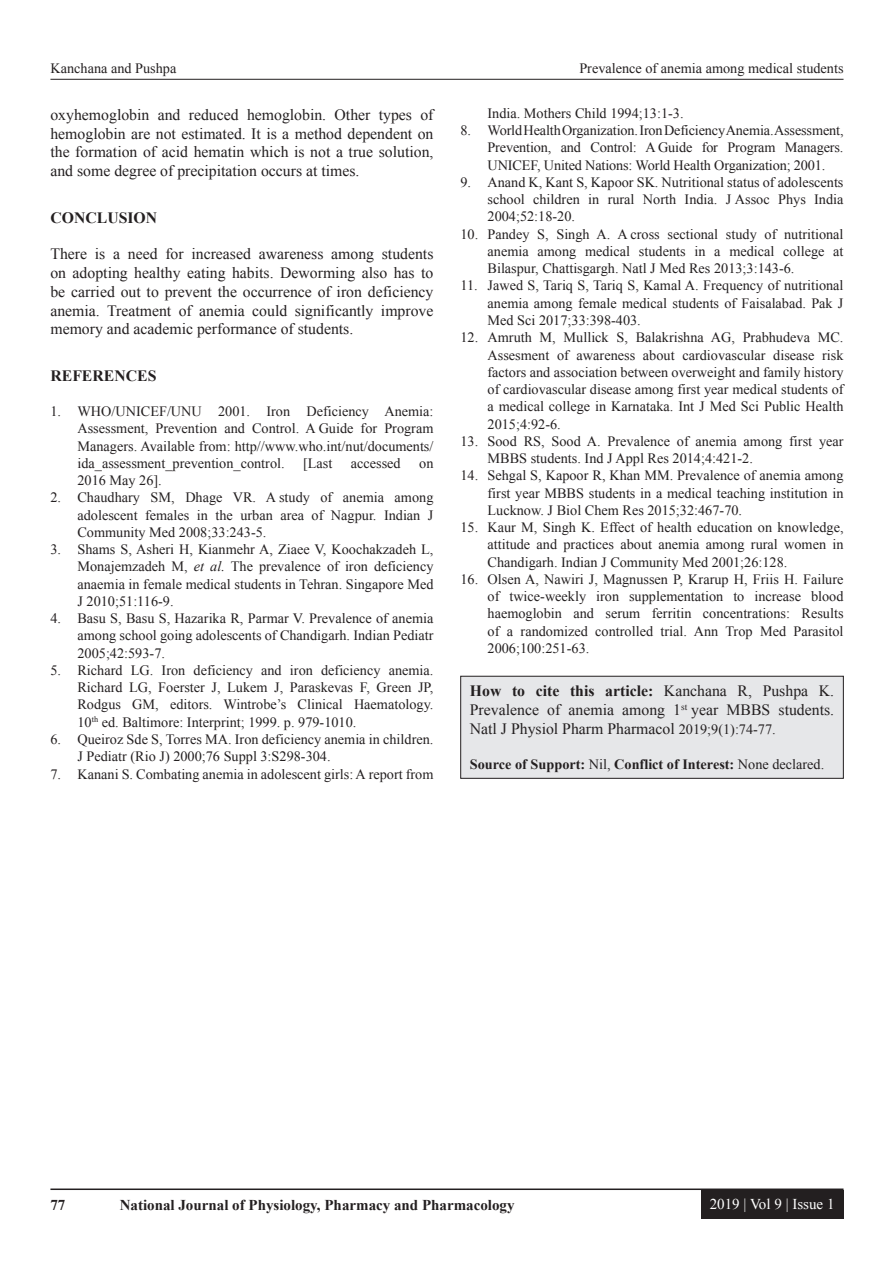
<style>
.page{position:relative;width:894px;height:1263px;background:#fff}
.page>*{position:absolute;margin:0;border:0;box-sizing:border-box;transform-origin:0 0}
.TX{font:15.75px/18.8px "Times New Roman";color:#231f20;text-align:justify}
.t1{font:700 15.75px "Times New Roman";color:#231f20}
.t2{font:700 15px "Times New Roman";color:#231f20}
.t3{font:15px "Times New Roman";color:#fff}
.REF{font:14.25px/17.2px "Times New Roman";color:#231f20;text-align:justify}
.HTC{font:700 14.25px "Times New Roman";color:#231f20}
.s1{font-style:italic}
.s2{font-weight:700}
.s3{font-size:14.25px}
.s4{font-weight:400}
</style>
<div class="page">
<hr style="left:50px;top:79px;width:793px;height:1px;background:#231f20">
<hr style="left:50px;top:1188px;width:793px;height:2px;background:#231f20">
<div style="left:700px;top:1190px;width:143px;height:28px;background:#231f20"></div>
<div style="left:460px;top:676px;width:383px;height:102px;background:#e6e7e9"></div>
<div style="left:460px;top:676px;width:383px;height:102px;border:1px solid #231f20"></div>
<p class="REF" style="left:50px;top:59px;width:127px">Kanchana and Pushpa</p>
<p class="REF" style="left:579px;top:59px;width:265px">Prevalence of anemia among medical students</p>
<p class="TX" style="left:50px;top:105px;width:384px">oxyhemoglobin and reduced hemoglobin. Other types of hemoglobin are not estimated. It is a method dependent on the formation of acid hematin which is not a true solution, and some degree of precipitation occurs at times.</p>
<h1 class="t1" style="left:50px;top:206px;width:108px">CONCLUSION</h1>
<p class="TX" style="left:50px;top:244px;width:384px">There is a need for increased awareness among students on adopting healthy eating habits. Deworming also has to be carried out to prevent the occurrence of iron deficiency anemia. Treatment of anemia could significantly improve memory and academic performance of students.</p>
<h1 class="t1" style="left:50px;top:365px;width:107px">REFERENCES</h1>
<p class="REF" style="left:77px;top:402px;width:357px;text-indent:-27px">1. WHO/UNICEF/UNU 2001. Iron Deficiency Anemia:<br>Assessment, Prevention and Control. A Guide for Program Managers. Available from: http//www.who.int/nut/documents/ ida_assessment_prevention_control.</p>
<p class="REF" style="left:303px;top:454px;width:31px">[Last</p>
<p class="REF" style="left:351px;top:454px;width:51px">accessed</p>
<p class="REF" style="left:419px;top:454px;width:16px">on</p>
<p class="REF" style="left:77px;top:471px;width:86px">2016 May 26].</p>
<p class="REF" style="left:77px;top:489px;width:357px;text-indent:-27px">2. Chaudhary SM, Dhage VR. A study of anemia among adolescent females in the urban area of Nagpur. Indian J Community Med 2008;33:243-5.</p>
<p class="REF" style="left:77px;top:540px;width:357px;text-indent:-27px">3. Shams S, Asheri H, Kianmehr A, Ziaee V, Koochakzadeh L, Monajemzadeh M, <span class="s1">et al.</span> The prevalence of iron deficiency anaemia in female medical students in Tehran. Singapore Med J 2010;51:116-9.</p>
<p class="REF" style="left:77px;top:609px;width:357px;text-indent:-27px">4. Basu S, Basu S, Hazarika R, Parmar V. Prevalence of anemia among school going adolescents of Chandigarh. Indian Pediatr 2005;42:593-7.</p>
<p class="REF" style="left:77px;top:661px;width:357px;text-indent:-27px">5. Richard LG. Iron deficiency and iron deficiency anemia.<br>Richard LG, Foerster J, Lukem J, Paraskevas F, Green JP, Rodgus GM, editors. Wintrobe’s Clinical Haematology.<br>10<sup>th</sup> ed. Baltimore: Interprint; 1999. p. 979-1010.</p>
<p class="REF" style="left:77px;top:730px;width:357px;text-indent:-27px">6. Queiroz Sde S, Torres MA. Iron deficiency anemia in children.<br>J Pediatr (Rio J) 2000;76 Suppl 3:S298-304.</p>
<p class="REF" style="left:50px;top:765px;width:384px">7. Kanani S. Combating anemia in adolescent girls: A report from</p>
<p class="REF" style="left:487px;top:104px;width:197px">India. Mothers Child 1994;13:1-3.</p>
<p class="REF" style="left:487px;top:122px;width:357px;text-indent:-27px">8. World Health Organization. Iron Deficiency Anemia. Assessment, Prevention, and Control: A Guide for Program Managers.<br>UNICEF, United Nations: World Health Organization; 2001.</p>
<p class="REF" style="left:487px;top:173px;width:357px;text-indent:-27px">9. Anand K, Kant S, Kapoor SK. Nutritional status of adolescents school children in rural North India. J Assoc Phys India 2004;52:18-20.</p>
<p class="REF" style="left:487px;top:225px;width:357px;text-indent:-27px">10. Pandey S, Singh A. A cross sectional study of nutritional anemia among medical students in a medical college at Bilaspur, Chattisgargh. Natl J Med Res 2013;3:143-6.</p>
<p class="REF" style="left:487px;top:277px;width:357px;text-indent:-27px">11. Jawed S, Tariq S, Tariq S, Kamal A. Frequency of nutritional anemia among female medical students of Faisalabad. Pak J Med Sci 2017;33:398-403.</p>
<p class="REF" style="left:487px;top:329px;width:357px;text-indent:-27px">12. Amruth M, Mullick S, Balakrishna AG, Prabhudeva MC.<br>Assesment of awareness about cardiovascular disease risk factors and association between overweight and family history of cardiovascular disease among first year medical students of a medical college in Karnataka. Int J Med Sci Public Health 2015;4:92-6.</p>
<p class="REF" style="left:487px;top:432px;width:357px;text-indent:-27px">13. Sood RS, Sood A. Prevalence of anemia among first year<br>MBBS students. Ind J Appl Res 2014;4:421-2.</p>
<p class="REF" style="left:487px;top:467px;width:357px;text-indent:-27px">14. Sehgal S, Kapoor R, Khan MM. Prevalence of anemia among first year MBBS students in a medical teaching institution in Lucknow. J Biol Chem Res 2015;32:467-70.</p>
<p class="REF" style="left:487px;top:518px;width:357px;text-indent:-27px">15. Kaur M, Singh K. Effect of health education on knowledge, attitude and practices about anemia among rural women in Chandigarh. Indian J Community Med 2001;26:128.</p>
<p class="REF" style="left:487px;top:570px;width:357px;text-indent:-27px">16. Olsen A, Nawiri J, Magnussen P, Krarup H, Friis H. Failure of twice-weekly iron supplementation to increase blood haemoglobin and serum ferritin concentrations: Results of a randomized controlled trial. Ann Trop Med Parasitol 2006;100:251-63.</p>
<p class="TX" style="left:469px;top:681px;width:365px"><span class="s2">How to cite this article:</span> Kanchana R, Pushpa K.<br>Prevalence of anemia among 1<sup>st</sup> year MBBS students.<br>Natl J Physiol Pharm Pharmacol <span class="s3">2019;9(1):74-77.</span></p>
<p class="HTC" style="left:469px;top:754px;width:356px">Source of Support: <span class="s4">Nil,</span> Conflict of Interest: <span class="s4">None declared.</span></p>
<p class="t2" style="left:50px;top:1194px;width:16px">77</p>
<p class="t2" style="left:120px;top:1194px;width:396px">National Journal of Physiology, Pharmacy and Pharmacology</p>
<p class="t3" style="left:709px;top:1194px;width:126px">2019 | Vol 9 | Issue 1</p>
</div>
